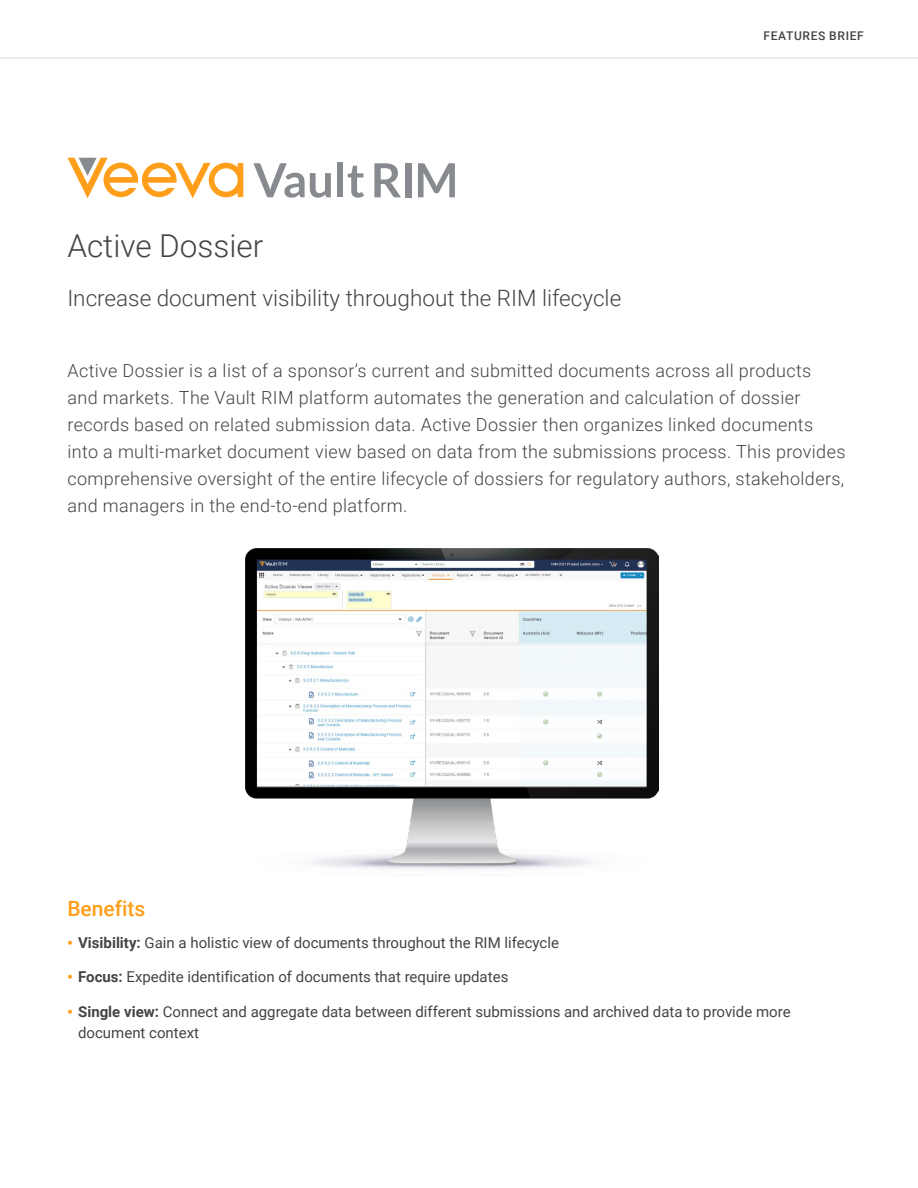
<style>
.page{position:relative;width:918px;height:1188px;background:#fff}
.page>*{position:absolute;margin:0;border:0;box-sizing:border-box;transform-origin:0 0}
.t1{font:300 31.5px "Roboto";color:#444}
.t2{font:300 22.5px "Roboto";color:#444}
.t3{font:500 21px "Roboto";color:#ff9e1a}
.t4{font:300 18px/27px "Roboto";letter-spacing:.02em;color:#444}
.t5{font:15px/21px "Roboto";color:#444}
.t6{font:500 12px "Roboto";letter-spacing:.055em;color:#444}
.s1{font-family:"Arial MT Std";font-weight:500;color:#ff9e1a}
.s2{font-weight:700}
</style>
<div class="page">
<hr style="left:0;top:58px;width:918px;height:1px;background:#d9d9d9">
<img style="left:245px;top:548px;width:414px;height:321px">
<svg style="left:253px;top:163px;width:78px;height:35px"></svg>
<div style="left:337px;top:162px;width:6px;height:35px;background:#878a8e"></div>
<svg style="left:348px;top:166px;width:16px;height:32px"></svg>
<svg style="left:374px;top:163px;width:27px;height:34px"></svg>
<div style="left:405px;top:163px;width:6px;height:34px;background:#878a8e"></div>
<svg style="left:418px;top:163px;width:37px;height:34px"></svg>
<svg style="left:68px;top:158px;width:175px;height:40px"></svg>
<h1 class="t1" style="left:67px;top:224px;width:198px">Active Dossier</h1>
<p class="t2" style="left:67px;top:282px;width:555px">Increase document visibility throughout the RIM lifecycle</p>
<p class="t6" style="left:764px;top:27px;width:102px">FEATURES BRIEF</p>
<p class="t4" style="left:68px;top:357px;width:779px">Active Dossier is a list of a sponsor’s current and submitted documents across all products and markets. The Vault RIM platform automates the generation and calculation of dossier records based on related submission data. Active Dossier then organizes linked documents into a multi-market document view based on data from the submissions process. This provides comprehensive oversight of the entire lifecycle of dossiers for regulatory authors, stakeholders, and managers in the end-to-end platform.</p>
<p class="t3" style="left:67px;top:894px;width:80px">Benefits</p>
<p class="t5" style="left:67px;top:931px;width:493px"><span class="s1">•</span> <span class="s2">Visibility:</span> Gain a holistic view of documents throughout the RIM lifecycle</p>
<p class="t5" style="left:67px;top:966px;width:443px"><span class="s1">•</span> <span class="s2">Focus:</span> Expedite identification of documents that require updates</p>
<p class="t5" style="left:78px;top:1000px;width:714px;text-indent:-11px"><span class="s1">•</span> <span class="s2">Single view:</span> Connect and aggregate data between different submissions and archived data to provide more document context</p>
</div>
